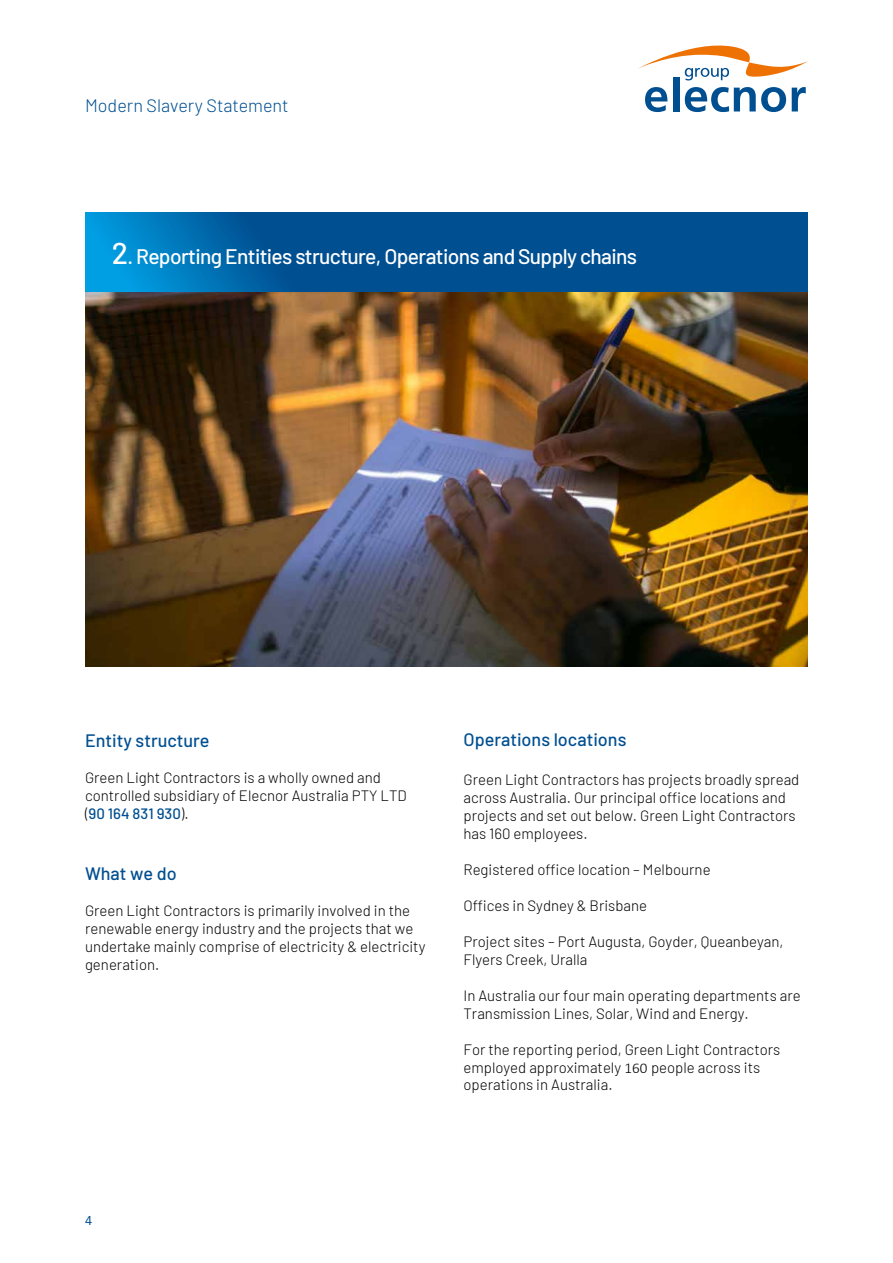
<style>
.page{position:relative;width:893px;height:1263px;background:#fff}
.page>*{position:absolute;margin:0;border:0;box-sizing:border-box;transform-origin:0 0}
.t1{font:500 21px "Barlow";letter-spacing:-.03em;color:#fff}
.t2{font:500 18px "Barlow";color:#004f91}
.t3{font:300 18px "Barlow";color:#004f91}
.t4{font:300 15px/18px "Barlow";color:#000}
.t5{font:12.75px "Avenir LT Std";color:#004f91}
.s1{font-size:30px}
.s2{font-weight:500;color:#004f91}
.s3{font-family:"Calibri"}
</style>
<div class="page">
<svg style="left:645px;top:87px;width:22px;height:25px"></svg>
<div style="left:673px;top:77px;width:6px;height:34px;background:#004f91"></div>
<svg style="left:685px;top:87px;width:101px;height:25px"></svg>
<svg style="left:792px;top:87px;width:14px;height:24px"></svg>
<svg style="left:638px;top:45px;width:170px;height:36px"></svg>
<svg style="left:85px;top:213px;width:723px;height:79px;background:#005a9c"></svg>
<img style="left:85px;top:292px;width:723px;height:374px">
<p class="t3" style="left:85px;top:92px;width:205px">Modern Slavery Statement</p>
<h1 class="t1" style="left:112px;top:241px;width:527px"><span class="s1">2</span>. Reporting Entities structure, Operations and Supply chains</h1>
<p class="t2" style="left:85px;top:727px;width:126px">Entity structure</p>
<p class="t4" style="left:85px;top:767px;width:323px">Green Light Contractors is a wholly owned and controlled subsidiary of Elecnor Australia PTY LTD (<span class="s2">90 164 831 930</span>).</p>
<p class="t2" style="left:85px;top:861px;width:93px">What we do</p>
<p class="t4" style="left:85px;top:901px;width:342px">Green Light Contractors is primarily involved in the renewable energy industry and the projects that we undertake mainly comprise of electricity &amp; electricity generation.</p>
<p class="t2" style="left:463px;top:726px;width:164px">Operations locations</p>
<p class="t4" style="left:463px;top:770px;width:337px">Green Light Contractors has projects broadly spread across Australia. Our principal office locations and projects and set out below. Green Light Contractors has 160 employees.</p>
<p class="t4" style="left:463px;top:860px;width:249px">Registered office location – Melbourne</p>
<p class="t4" style="left:463px;top:896px;width:185px">Offices in Sydney &amp; Brisbane</p>
<p class="t4" style="left:463px;top:932px;width:321px">Project sites – Port Augusta, Goyder, Queanbeyan,<br>Flyers Creek, Uralla</p>
<p class="t4" style="left:463px;top:986px;width:339px">In Australia our four main operating departments are<br>Transmission Lines, Solar, Wind and Energy.</p>
<p class="t4" style="left:463px;top:1040px;width:318px;line-height:17.5px">For the reporting period, Green Light Contractors employed approximately <span class="s3">160</span> people across its operations in Australia.</p>
<p class="t5" style="left:85px;top:1213px;width:9px">4</p>
</div>
